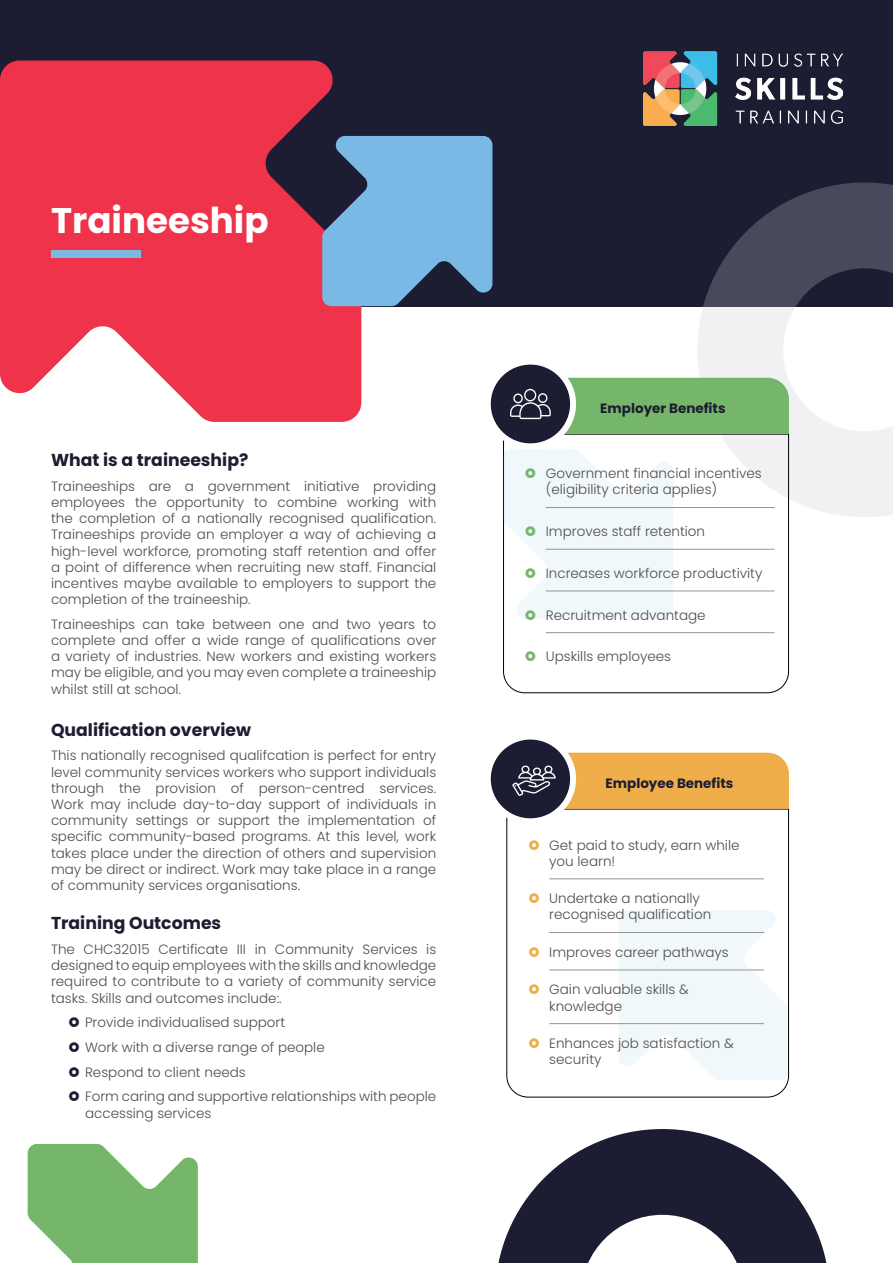
<style>
.page{position:relative;width:893px;height:1263px;background:#fff}
.page>*{position:absolute;margin:0;border:0;box-sizing:border-box;transform-origin:0 0}
.t1{font:700 35.7px "Poppins";color:#fff}
.t2{font:700 17.25px "Poppins";color:#1c1c33}
.t3{font:300 13.5px/16.2px "Poppins";color:#4d4d4f}
.t4{font:700 13.5px "Poppins";color:#1c1c33}
</style>
<div class="page">
<svg style="left:697px;top:306px;width:196px;height:211px;fill:#f1f1f3"></svg>
<svg style="left:498px;top:1129px;width:329px;height:134px"></svg>
<div style="left:0;top:0;width:893px;height:306px;background:#1c1c33"></div>
<svg style="left:703px;top:182px;width:190px;height:124px"></svg>
<svg style="left:0;top:61px;width:361px;height:361px;fill:#ee334a"></svg>
<div style="left:51px;top:250px;width:90px;height:8px;background:#7abae3"></div>
<svg style="left:322px;top:136px;width:170px;height:170px"></svg>
<svg style="left:28px;top:1144px;width:170px;height:119px"></svg>
<svg style="left:503px;top:434px;width:286px;height:259px"></svg>
<hr style="left:546px;top:507px;width:228px;height:1px;background:#939598">
<hr style="left:546px;top:549px;width:228px;height:1px;background:#939598">
<hr style="left:546px;top:591px;width:228px;height:1px;background:#939598">
<hr style="left:546px;top:632px;width:228px;height:1px;background:#939598">
<svg style="left:488px;top:362px;width:85px;height:84px;fill:#1c1c33"></svg>
<div style="left:485px;top:359px;width:91px;height:90px;border:6px solid #fff;border-radius:50%"></div>
<svg style="left:503px;top:378px;width:286px;height:56px;background:#699965"></svg>
<svg style="left:506px;top:809px;width:283px;height:289px"></svg>
<hr style="left:549px;top:878px;width:215px;height:1px;background:#939598">
<hr style="left:549px;top:932px;width:215px;height:1px;background:#939598">
<hr style="left:549px;top:969px;width:215px;height:1px;background:#939598">
<hr style="left:549px;top:1023px;width:215px;height:1px;background:#939598">
<svg style="left:488px;top:736px;width:85px;height:85px;fill:#1c1c33"></svg>
<div style="left:485px;top:733px;width:91px;height:91px;border:6px solid #fff;border-radius:50%"></div>
<svg style="left:506px;top:753px;width:283px;height:56px;background:#c6954e"></svg>
<img style="left:644px;top:51px;width:198px;height:74px">
<svg style="left:503px;top:449px;width:170px;height:170px"></svg>
<svg style="left:526px;top:651px;width:9px;height:10px"></svg>
<svg style="left:529px;top:839px;width:10px;height:10px"></svg>
<svg style="left:529px;top:893px;width:10px;height:10px"></svg>
<svg style="left:529px;top:947px;width:10px;height:10px"></svg>
<svg style="left:529px;top:984px;width:10px;height:10px"></svg>
<svg style="left:529px;top:1038px;width:10px;height:10px"></svg>
<h1 class="t1" style="left:51px;top:199px;width:219px">Traineeship</h1>
<p class="t2" style="left:51px;top:450px;width:199px">What is a traineeship?</p>
<p class="t3" style="left:51px;top:478px;width:387px;text-align:justify">Traineeships are a government initiative providing employees the opportunity to combine working with the completion of a nationally recognised qualification.<br>Traineeships provide an employer a way of achieving a high-level workforce, promoting staff retention and offer a point of difference when recruiting new staff. Financial incentives maybe available to employers to support the completion of the traineeship.</p>
<p class="t3" style="left:51px;top:616px;width:387px;text-align:justify">Traineeships can take between one and two years to complete and offer a wide range of qualifications over a variety of industries. New workers and existing workers may be eligible, and you may even complete a traineeship whilst still at school.</p>
<p class="t2" style="left:51px;top:720px;width:202px">Qualification overview</p>
<p class="t3" style="left:51px;top:748px;width:387px;text-align:justify">This nationally recognised qualifcation is perfect for entry level community services workers who support individuals through the provision of person-centred services.<br>Work may include day-to-day support of individuals in community settings or support the implementation of specific community-based programs. At this level, work takes place under the direction of others and supervision may be direct or indirect. Work may take place in a range of community services organisations.</p>
<p class="t2" style="left:51px;top:913px;width:172px">Training Outcomes</p>
<p class="t3" style="left:51px;top:941px;width:387px;text-align:justify">The CHC32015 Certificate III in Community Services is designed to equip employees with the skills and knowledge required to contribute to a variety of community service tasks. Skills and outcomes include:.</p>
<p class="t3" style="left:85px;top:1010px;width:353px;line-height:24.8px">Provide individualised support<br>Work with a diverse range of people<br>Respond to client needs<br>Form caring and supportive relationships with people</p>
<p class="t3" style="left:85px;top:1105px;width:128px">accessing services</p>
<p class="t4" style="left:600px;top:400px;width:127px">Employer Benefits</p>
<p class="t3" style="left:546px;top:465px;width:218px">Government financial incentives (eligibility criteria applies)</p>
<p class="t3" style="left:546px;top:523px;width:161px">Improves staff retention</p>
<p class="t3" style="left:546px;top:565px;width:218px">Increases workforce productivity</p>
<p class="t3" style="left:546px;top:607px;width:161px">Recruitment advantage</p>
<p class="t3" style="left:546px;top:648px;width:127px">Upskills employees</p>
<p class="t4" style="left:606px;top:775px;width:129px">Employee Benefits</p>
<p class="t3" style="left:549px;top:837px;width:192px">Get paid to study, earn while you learn!</p>
<p class="t3" style="left:549px;top:890px;width:163px">Undertake a nationally recognised qualification</p>
<p class="t3" style="left:549px;top:944px;width:181px">Improves career pathways</p>
<p class="t3" style="left:549px;top:981px;width:141px">Gain valuable skills &amp; knowledge</p>
<p class="t3" style="left:549px;top:1035px;width:186px">Enhances job satisfaction &amp; security</p>
</div>
